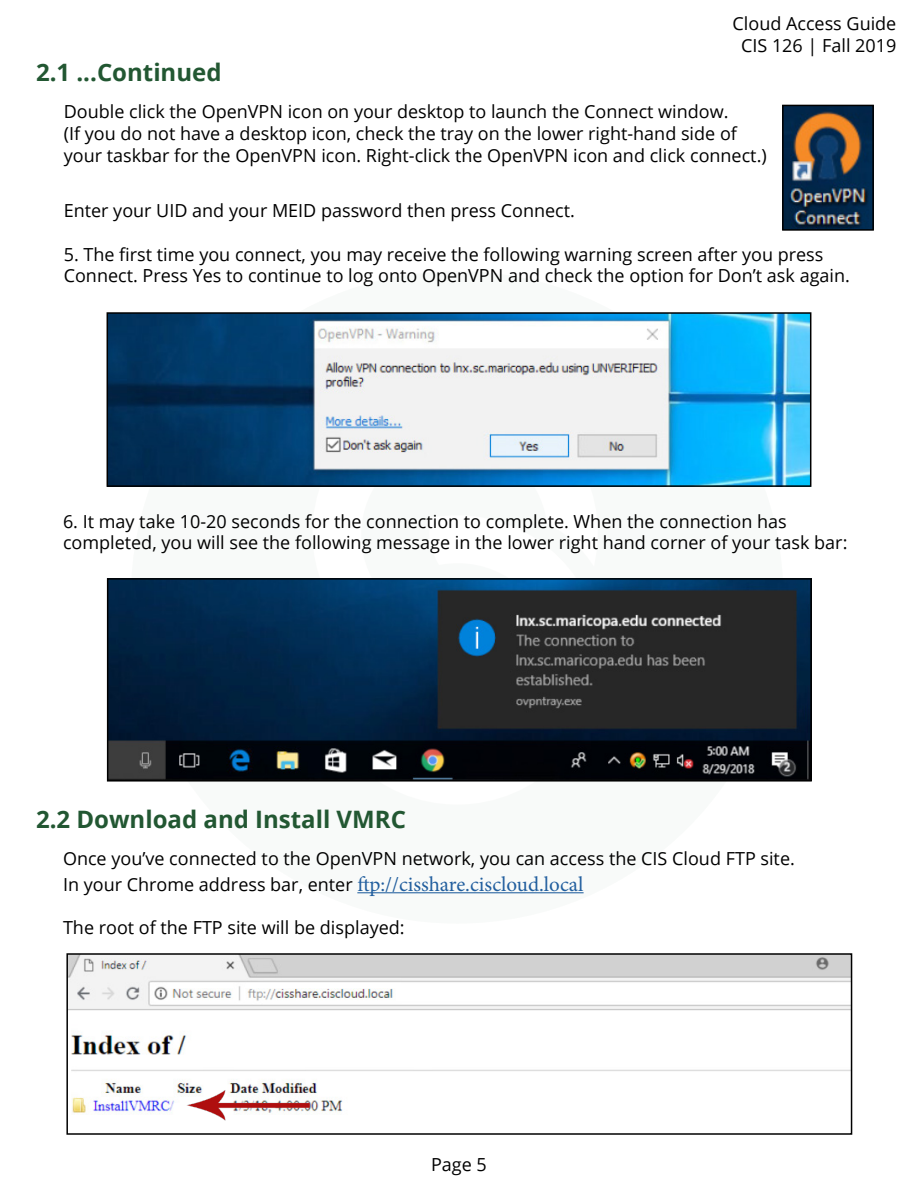
<style>
.page{position:relative;width:918px;height:1188px;background:#fff}
.page>*{position:absolute;margin:0;border:0;box-sizing:border-box;transform-origin:0 0}
.t1{font:700 24px "Open Sans";color:#225732}
.t2{font:21px "Minion Pro";color:#215e9e}
.t3{font:18px/21.6px "Open Sans";color:#000}
.s1{font-family:"Open Sans";font-size:18px;color:#000}
</style>
<div class="page">
<div style="left:131px;top:271px;width:652px;height:653px;background:#f8faf9;border-radius:50%"></div>
<img style="left:110px;top:315px;width:698px;height:169px">
<div style="left:107px;top:312px;width:704px;height:175px;border:2px solid #000"></div>
<img style="left:785px;top:108px;width:86px;height:120px">
<div style="left:782px;top:105px;width:92px;height:126px;border:2px solid #000"></div>
<img style="left:110px;top:581px;width:699px;height:198px">
<div style="left:107px;top:578px;width:705px;height:204px;border:2px solid #000"></div>
<hr style="left:357px;top:892px;width:227px;height:1px;background:#215e9e">
<img style="left:69px;top:956px;width:780px;height:158px">
<div style="left:66px;top:953px;width:786px;height:182px;border:2px solid #000"></div>
<img style="left:184px;top:1089px;width:128px;height:32px">
<p class="t3" style="left:733px;top:12px;width:165px;text-align:center">Cloud Access Guide<br>CIS 126 | Fall 2019</p>
<h1 class="t1" style="left:36px;top:56px;width:187px">2.1 ...Continued</h1>
<p class="t3" style="left:64px;top:101px;width:705px">Double click the OpenVPN icon on your desktop to launch the Connect window.<br>(If you do not have a desktop icon, check the tray on the lower right-hand side of your taskbar for the OpenVPN icon. Right-click the OpenVPN icon and click connect.)</p>
<p class="t3" style="left:64px;top:200px;width:513px">Enter your UID and your MEID password then press Connect.</p>
<p class="t3" style="left:64px;top:243px;width:788px">5. The first time you connect, you may receive the following warning screen after you press<br>Connect. Press Yes to continue to log onto OpenVPN and check the option for Don’t ask again.</p>
<p class="t3" style="left:63px;top:510px;width:786px">6. It may take 10-20 seconds for the connection to complete. When the connection has completed, you will see the following message in the lower right hand corner of your task bar:</p>
<h1 class="t1" style="left:36px;top:803px;width:372px">2.2 Download and Install VMRC</h1>
<p class="t3" style="left:63px;top:848px;width:733px">Once you’ve connected to the OpenVPN network, you can access the CIS Cloud FTP site.</p>
<p class="t2" style="left:63px;top:870px;width:522px"><span class="s1">In your Chrome address bar, enter</span> ftp://cisshare.ciscloud.local</p>
<p class="t3" style="left:63px;top:916px;width:343px">The root of the FTP site will be displayed:</p>
<p class="t3" style="left:431px;top:1153px;width:57px">Page 5</p>
</div>
